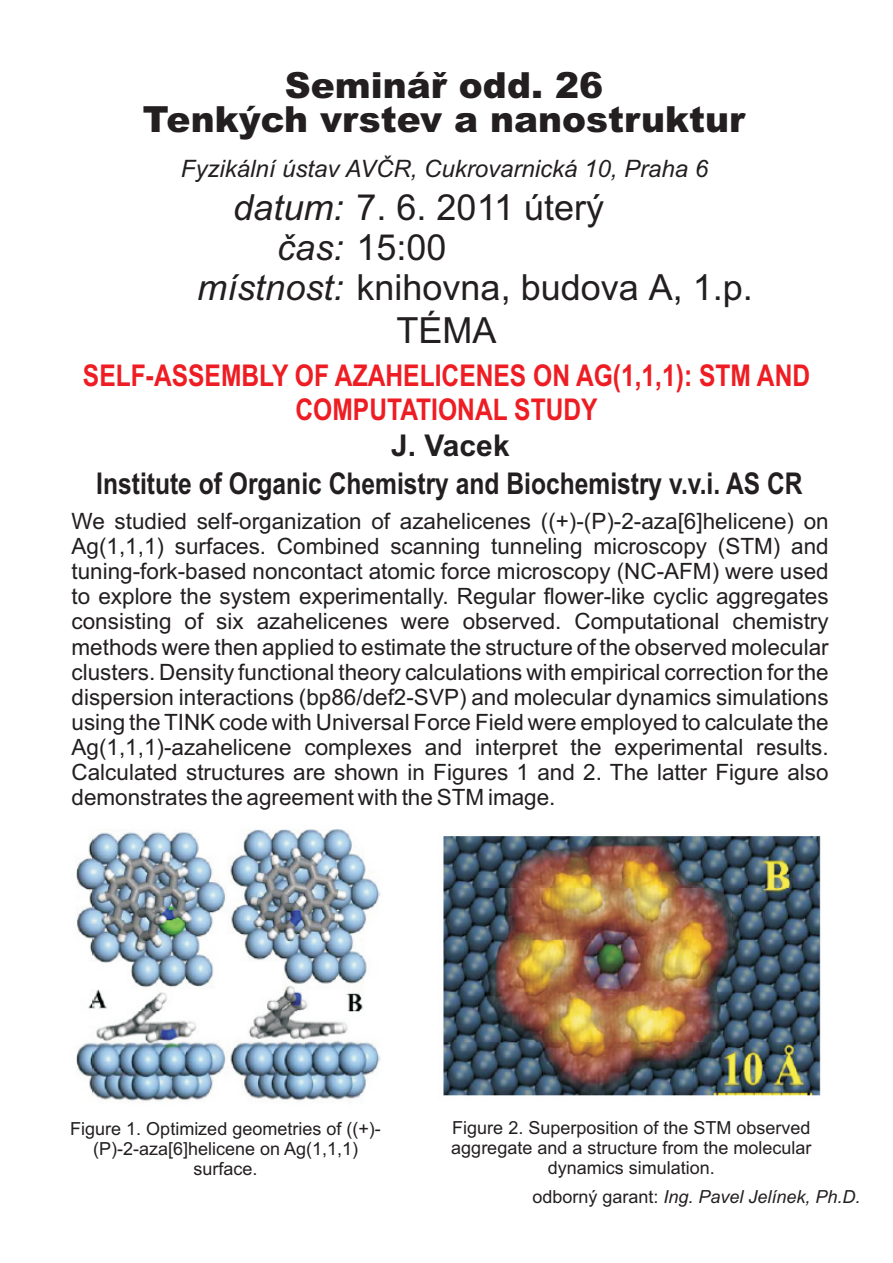
<style>
.page{position:relative;width:893px;height:1263px;background:#fff}
.page>*{position:absolute;margin:0;border:0;box-sizing:border-box;transform-origin:0 0}
.t1{font:36px "Arial";color:#231f20}
.t2{font:900 36px/34.5px "Arial";color:#231f20;text-align:center}
.t3{font:700 30px/34.3px "Arial Narrow";color:#ee1d23;text-align:center}
.t4{font:700 30px "Arial Narrow";color:#231f20}
.t5{font:700 30px "Arial";color:#231f20}
.t6{font:italic 24px "Arial";color:#231f20}
.t7{font:22.5px/25.2px "Arial";color:#231f20;text-align:justify}
.t8{font:18px/20.1px "Arial";color:#231f20;text-align:center}
.t9{font:italic 18px "Arial";color:#231f20}
.s1{font-style:italic}
.s2{font-style:normal}
</style>
<div class="page">
<img style="left:76px;top:829px;width:745px;height:273px">
<h1 class="t2" style="left:143px;top:71px;width:604px">Semináø odd. 26<br>Tenkých vrstev a nanostruktur</h1>
<p class="t6" style="left:181px;top:160px;width:529px">Fyzikální ústav AVÈR, Cukrovarnická 10, Praha 6</p>
<h1 class="t1" style="left:233px;top:193px;width:372px"><span class="s1">datum:</span> 7. 6. 2011 úterý</h1>
<h1 class="t1" style="left:277px;top:234px;width:171px"><span class="s1">èas:</span> 15:00</h1>
<h1 class="t1" style="left:197px;top:274px;width:557px"><span class="s1">místnost:</span> knihovna, budova A, 1.p.</h1>
<h1 class="t1" style="left:396px;top:317px;width:102px">TÉMA</h1>
<h2 class="t3" style="left:83px;top:361px;width:729px">SELF-ASSEMBLY OF AZAHELICENES ON AG(1,1,1): STM AND<br>COMPUTATIONAL STUDY</h2>
<h2 class="t5" style="left:391px;top:434px;width:120px">J. Vacek</h2>
<h2 class="t4" style="left:96px;top:473px;width:708px">Institute of Organic Chemistry and Biochemistry v.v.i. AS CR</h2>
<p class="t7" style="left:72px;top:510px;width:759px">We studied self-organization of azahelicenes ((+)-(P)-2-aza[6]helicene) on Ag(1,1,1) surfaces. Combined scanning tunneling microscopy (STM) and tuning-fork-based noncontact atomic force microscopy (NC-AFM) were used to explore the system experimentally. Regular flower-like cyclic aggregates consisting of six azahelicenes were observed. Computational chemistry methods were then applied to estimate the structure of the observed molecular clusters. Density functional theory calculations with empirical correction for the dispersion interactions (bp86/def2-SVP) and molecular dynamics simulations using the TINK code with Universal Force Field were employed to calculate the Ag(1,1,1)-azahelicene complexes and interpret the experimental results.<br>Calculated structures are shown in Figures 1 and 2. The latter Figure also demonstrates the agreement with the STM image.</p>
<p class="t8" style="left:70px;top:1120px;width:312px">Figure 1. Optimized geometries of ((+)- (P)-2-aza[6]helicene on Ag(1,1,1) surface.</p>
<p class="t8" style="left:451px;top:1119px;width:362px">Figure 2. Superposition of the STM observed aggregate and a structure from the molecular dynamics simulation.</p>
<p class="t9" style="left:532px;top:1190px;width:330px"><span class="s2">odborný garant:</span> Ing. Pavel Jelínek, Ph.D.</p>
</div>
